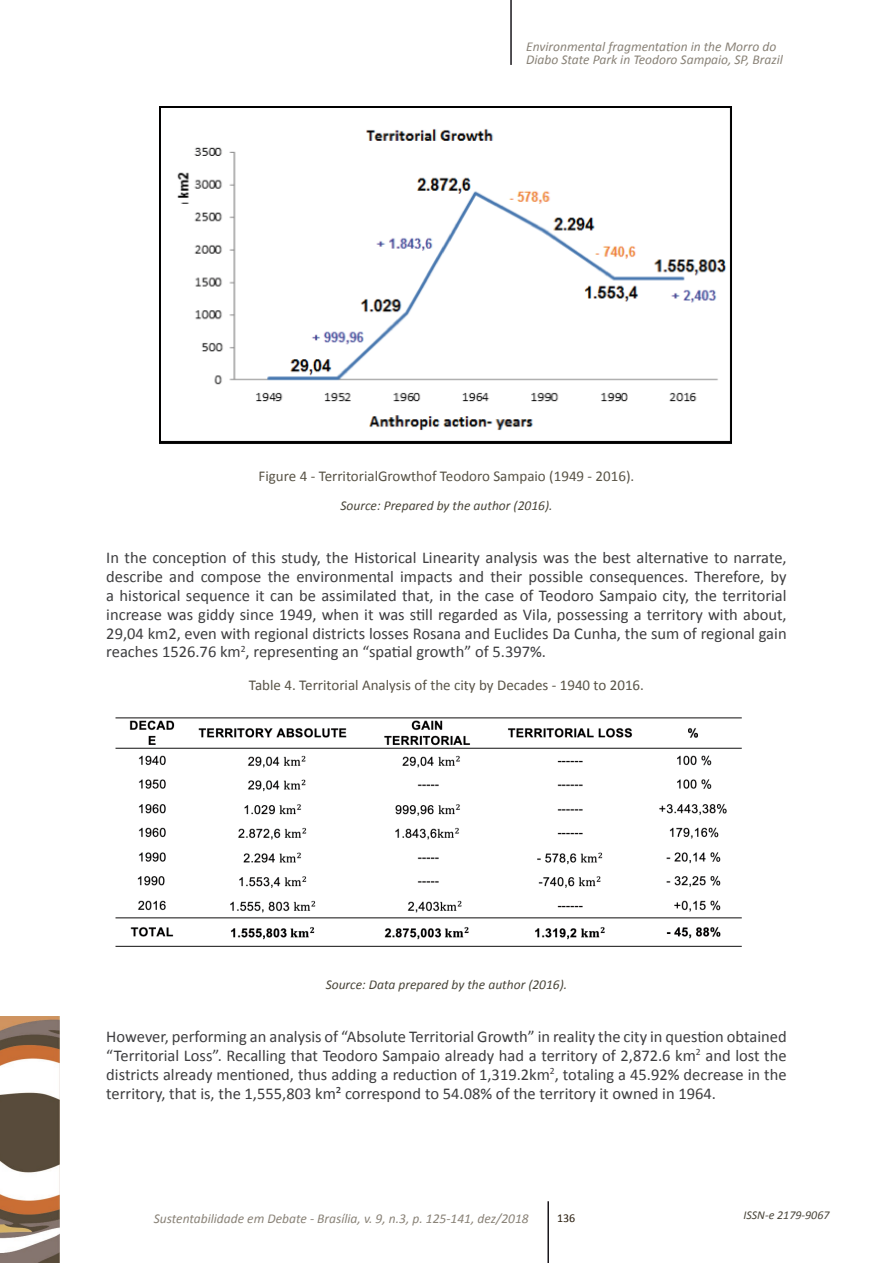
<style>
.page{position:relative;width:893px;height:1263px;background:#fff}
.page>*{position:absolute;margin:0;border:0;box-sizing:border-box;transform-origin:0 0}
.t1{font:16.5px/18.9px "Calibri";color:#3e3e40;text-align:justify}
.t2{font:15px "Calibri";color:#595447}
.t3{font:italic 13.5px/13.5px "Calibri";color:#898277}
.t4{font:italic 13.5px "Calibri";color:#4a463a}
.t5{font:italic 12px "Calibri";color:#4a463a}
.t6{font:12px "Calibri";color:#291d0e}
</style>
<div class="page">
<hr style="left:510px;top:0;width:2px;height:65px;background:#1a171c">
<img style="left:0;top:1016px;width:60px;height:247px">
<hr style="left:547px;top:1201px;width:2px;height:62px;background:#1a171c">
<img style="left:160px;top:106px;width:572px;height:338px">
<img style="left:115px;top:717px;width:627px;height:230px">
<p class="t3" style="left:526px;top:39px;width:258px">Environmental fragmentation in the Morro do<br>Diabo State Park in Teodoro Sampaio, SP, Brazil</p>
<p class="t2" style="left:259px;top:467px;width:377px">Figure 4 - TerritorialGrowthof Teodoro Sampaio (1949 - 2016).</p>
<p class="t4" style="left:340px;top:496px;width:214px">Source: Prepared by the author (2016).</p>
<p class="t1" style="left:106px;top:548px;width:682px">In the conception of this study, the Historical Linearity analysis was the best alternative to narrate, describe and compose the environmental impacts and their possible consequences. Therefore, by a historical sequence it can be assimilated that, in the case of Teodoro Sampaio city, the territorial increase was giddy since 1949, when it was still regarded as Vila, possessing a territory with about, 29,04 km2, even with regional districts losses Rosana and Euclides Da Cunha, the sum of regional gain reaches 1526.76 km<sup>2</sup>, representing an “spatial growth” of 5.397%.</p>
<p class="t2" style="left:249px;top:675px;width:396px">Table 4. Territorial Analysis of the city by Decades - 1940 to 2016.</p>
<p class="t4" style="left:326px;top:975px;width:243px">Source: Data prepared by the author (2016).</p>
<p class="t1" style="left:106px;top:1027px;width:682px">However, performing an analysis of “Absolute Territorial Growth” in reality the city in question obtained “Territorial Loss”. Recalling that Teodoro Sampaio already had a territory of 2,872.6 km<sup>2</sup> and lost the districts already mentioned, thus adding a reduction of 1,319.2km<sup>2</sup>, totaling a 45.92% decrease in the territory, that is, the 1,555,803 km² correspond to 54.08% of the territory it owned in 1964.</p>
<p class="t3" style="left:154px;top:1212px;width:376px">Sustentabilidade em Debate - Brasília, v. 9, n.3, p. 125-141, dez/2018</p>
<p class="t5" style="left:743px;top:1207px;width:88px">ISSN-e 2179-9067</p>
<p class="t6" style="left:557px;top:1210px;width:20px">136</p>
</div>
